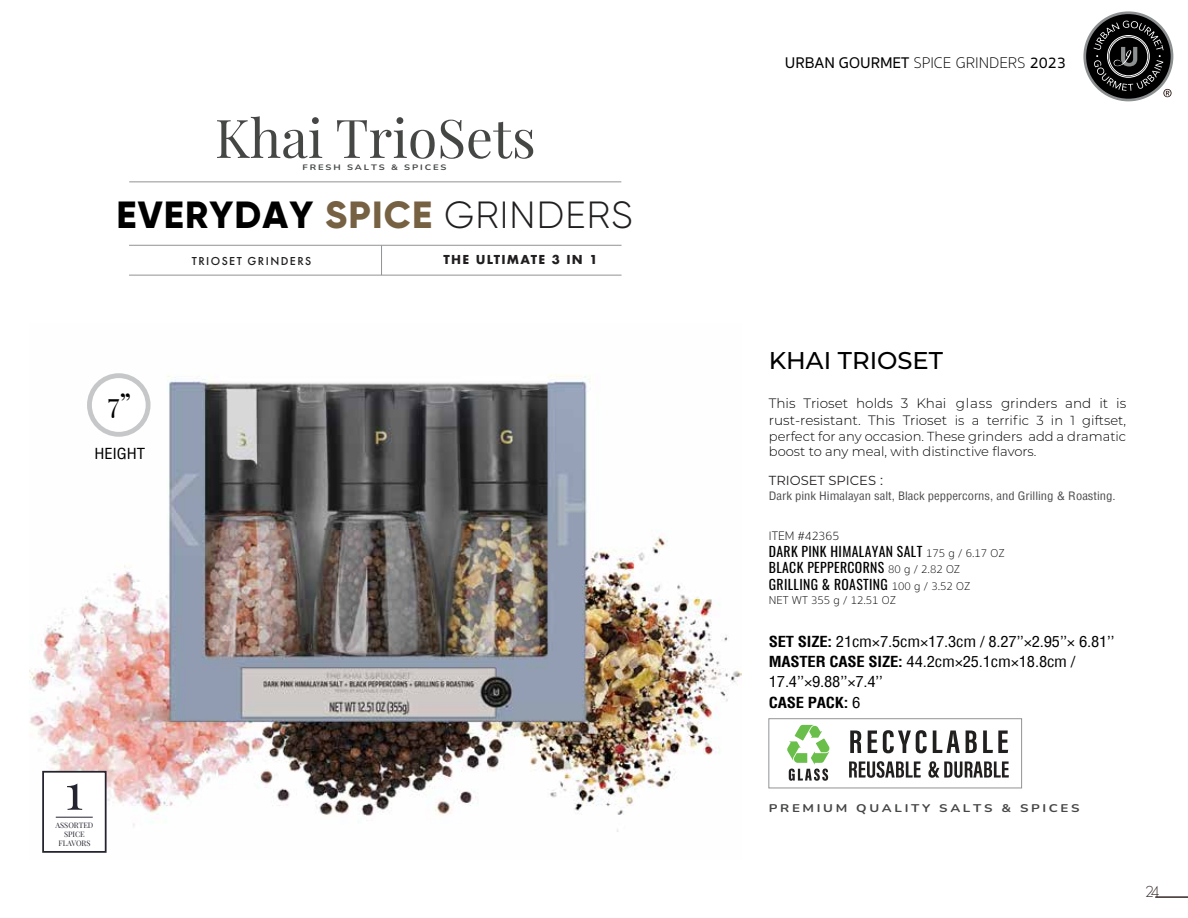
<style>
.page{position:relative;width:1188px;height:918px;background:#fff}
.page>*{position:absolute;margin:0;border:0;box-sizing:border-box;transform-origin:0 0}
.t1{font:53.4px "Playfair Display";color:#454745}
.t2{font:50.1px "Playfair Display";color:#242430}
.t3{font:800 37.8px "Gilroy";letter-spacing:.03em;color:#000}
.t4{font:28.65px "Playfair Display";color:#000}
.t5{font:500 24.3px "Montserrat";color:#000}
.t6{font:500 15.9px "Sukhumvit Set";color:#000}
.t7{font:300 15.6px "Geosans";color:#332525}
.t8{font:condensed 14.85px/20.4px "Helvetica";letter-spacing:-.01em;color:#000;scale:1.11 1}
.t9{font:13.8px/16.5px "Oswald";letter-spacing:.025em;color:#000}
.t10{font:300 13.65px/16.4px "Montserrat";color:#000}
.t11{font:300 13.05px/15.8px "Montserrat";color:#000}
.t12{font:13.05px "Montserrat";color:#231f20}
.t13{font:100 12.6px "Sukhumvit Set";color:#000}
.t14{font:500 12px "Futura PT";letter-spacing:.12em;color:#211e1f}
.t15{font:700 12px "Futura";letter-spacing:.1em;color:#211e1f}
.t16{font:100 11.7px "Sukhumvit Set";color:#000}
.t17{font:condensed 11.4px "Helvetica";color:#4e4d50;scale:1.11 1}
.t18{font:700 11.1px "Nunito";letter-spacing:.2em;color:#454745;scale:1.2 1}
.t19{font:700 7.8px "Nunito";letter-spacing:.2em;color:#464848;scale:1.2 1}
.t20{font:7.5px/9px "Playfair Display";color:#242430;text-align:center}
.s1{color:#776143}
.s2{font-weight:300;color:#211e1f}
.s3{font-weight:100}
.s4{font-size:13.05px}
.s5{font-family:"Helvetica";font-stretch:condensed}
.s6{font-size:12.45px}
.s7{font-family:"Sukhumvit Set";font-weight:100;font-size:11.7px}
.s8{font-weight:700}
</style>
<div class="page">
<img style="left:30px;top:375px;width:712px;height:457px">
<div style="left:42px;top:771px;width:65px;height:82px;background:#fff;border:2px solid #242430"></div>
<hr style="left:56px;top:817px;width:37px;height:1px;background:#242430">
<hr style="left:129px;top:182px;width:492px;height:1px;background:#909295">
<hr style="left:129px;top:245px;width:493px;height:1px;background:#909295">
<hr style="left:129px;top:275px;width:493px;height:1px;background:#909295">
<hr style="left:381px;top:245px;width:1px;height:30px;background:#909295">
<div style="left:769px;top:718px;width:253px;height:70px;border:1px solid #919395"></div>
<svg style="left:850px;top:730px;width:11px;height:23px"></svg>
<svg style="left:868px;top:730px;width:9px;height:23px"></svg>
<svg style="left:883px;top:730px;width:44px;height:23px"></svg>
<svg style="left:933px;top:730px;width:27px;height:23px"></svg>
<svg style="left:966px;top:730px;width:11px;height:23px"></svg>
<svg style="left:983px;top:730px;width:25px;height:23px"></svg>
<svg style="left:849px;top:761px;width:72px;height:17px"></svg>
<svg style="left:928px;top:761px;width:81px;height:17px"></svg>
<svg style="left:787px;top:725px;width:43px;height:56px"></svg>
<div style="left:89px;top:376px;width:59px;height:58px;background:#fff;border-radius:50%"></div>
<div style="left:87px;top:373px;width:64px;height:64px;border:5px solid #c6c7c8;border-radius:50%"></div>
<hr style="left:1155px;top:897px;width:33px;height:1px;background:#332525">
<svg style="left:1083px;top:11px;width:90px;height:90px"></svg>
<div style="left:1086px;top:14px;width:85px;height:85px;background:#000;border-radius:50%"></div>
<svg style="left:1094px;top:21px;width:78px;height:76px"></svg>
<h1 class="t1" style="left:215px;top:96px;width:322px">Khai TrioSets</h1>
<p class="t19" style="left:302px;top:162px;width:122px">FRESH SALTS &amp; SPICES</p>
<h3 class="t3" style="left:117px;top:191px;width:518px">EVERYDAY <span class="s1">SPICE</span> <span class="s2">GRINDERS</span></h3>
<p class="t14" style="left:192px;top:253px;width:121px">TRIOSET GRINDERS</p>
<p class="t15" style="left:444px;top:251px;width:155px">THE ULTIMATE 3 IN 1</p>
<h3 class="t4" style="left:108px;top:381px;width:25px">7”</h3>
<p class="t8" style="left:95px;top:444px;width:47px">HEIGHT</p>
<h2 class="t2" style="left:65px;top:752px;width:20px">1</h2>
<p class="t20" style="left:56px;top:820px;width:39px">ASSORTED<br>SPICE<br>FLAVORS</p>
<p class="t6" style="left:785px;top:51px;width:283px">URBAN GOURMET <span class="s3">SPICE GRINDERS</span> 2023</p>
<h3 class="t5" style="left:769px;top:343px;width:176px">KHAI TRIOSET</h3>
<p class="t10" style="left:769px;top:395px;width:359px">This Trioset holds 3 Khai glass grinders and it is rust-resistant. This Trioset <span class="s4">is a terrific 3 in 1 giftset,</span></p>
<p class="t11" style="left:769px;top:428px;width:359px">perfect for any occasion. These grinders add a dramatic boost to any meal, with distinctive flavors.</p>
<p class="t12" style="left:769px;top:472px;width:116px">TRIOSET SPICES <span class="s5">:</span></p>
<p class="t17" style="left:769px;top:489px;width:314px">Dark pink Himalayan salt, Black peppercorns, and Grilling &amp; Roasting.</p>
<p class="t13" style="left:769px;top:527px;width:72px"><span class="s6">I</span>TEM #42365</p>
<p class="t9" style="left:769px;top:541px;width:237px">DARK PINK HIMALAYAN SALT <span class="s7">175 g / 6.17 OZ<br></span>BLACK PEPPERCORNS <span class="s7">80 g / 2.82 OZ<br></span>GRILLING &amp; ROASTING <span class="s7">100 g / 3.52 OZ</span></p>
<p class="t16" style="left:769px;top:592px;width:129px">NET WT 355 g / 12.51 OZ</p>
<p class="t8" style="left:769px;top:631px;width:313px"><span class="s8">SET SIZE:</span> 21cm×7.5cm×17.3cm / 8.27’’×2.95’’× 6.81’’</p>
<p class="t8" style="left:769px;top:651px;width:278px"><span class="s8">MASTER CASE SIZE:</span> 44.2cm×25.1cm×18.8cm /<br>17.4’’×9.88’’×7.4’’<br><span class="s8">CASE PACK:</span> 6</p>
<p class="t18" style="left:769px;top:800px;width:261px">PREMIUM QUALITY SALTS &amp; SPICES</p>
<p class="t7" style="left:1145px;top:883px;width:15px">24</p>
</div>
